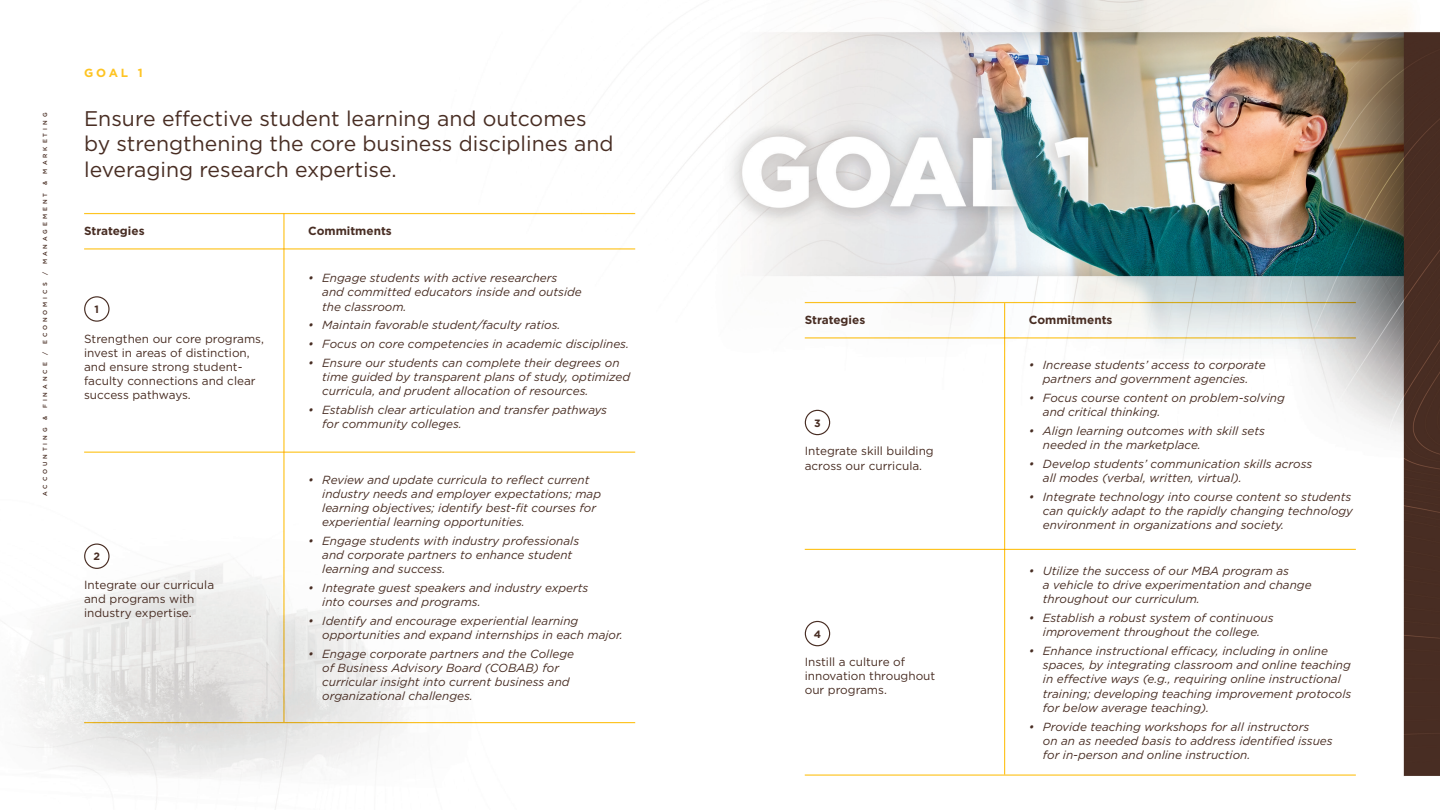
<style>
.page{position:relative;width:1440px;height:810px;background:#fff}
.page>*{position:absolute;margin:0;border:0;box-sizing:border-box;transform-origin:0 0}
.t1{font:21.25px/25.4px "Gotham";color:#482d23}
.t2{font:italic 11.75px/14.1px "Gotham";color:#482d23}
.t3{font:11.75px/14.1px "Gotham";color:#482d23}
.t4{font:700 11.75px "Gotham";color:#482d23}
.t5{font:700 11.75px "Gotham";color:#fec422}
.t6{font:700 10.62px "Gotham";color:#482d23}
.t7{font:500 5.88px "Gotham";letter-spacing:.5em;color:#482d23}
</style>
<div class="page">
<img style="left:4px;top:0;width:1436px;height:809px">
<hr style="left:84px;top:213px;width:551px;height:1px;background:#fec422">
<hr style="left:805px;top:302px;width:551px;height:1px;background:#fec422">
<hr style="left:84px;top:248px;width:551px;height:2px;background:#fec422">
<hr style="left:805px;top:337px;width:551px;height:2px;background:#fec422">
<hr style="left:84px;top:452px;width:551px;height:1px;background:#fec422">
<hr style="left:805px;top:549px;width:551px;height:1px;background:#fec422">
<hr style="left:84px;top:722px;width:551px;height:1px;background:#fec422">
<hr style="left:805px;top:774px;width:551px;height:2px;background:#fec422">
<div style="left:84px;top:296px;width:26px;height:26px;border:1px solid #482d23;border-radius:50%"></div>
<div style="left:805px;top:410px;width:25px;height:25px;border:1px solid #482d23;border-radius:50%"></div>
<div style="left:84px;top:544px;width:26px;height:25px;border:1px solid #482d23;border-radius:50%"></div>
<div style="left:805px;top:621px;width:25px;height:25px;border:1px solid #482d23;border-radius:50%"></div>
<hr style="left:283px;top:214px;width:2px;height:508px;background:#fec422">
<hr style="left:1004px;top:303px;width:1px;height:471px;background:#fec422">
<p class="t5" style="left:84px;top:65px;width:60px">GOAL 1</p>
<p class="t7" style="left:41px;top:174px;width:62px;rotate:-90deg">MARKETING</p>
<h1 class="t1" style="left:84px;top:105px;width:531px">Ensure effective student learning and outcomes by strengthening the core business disciplines and leveraging research expertise.</h1>
<p class="t7" style="left:41px;top:185px;width:6px;rotate:-90deg">&amp;</p>
<p class="t7" style="left:41px;top:264px;width:73px;rotate:-90deg">MANAGEMENT</p>
<p class="t7" style="left:41px;top:275px;width:5px;rotate:-90deg">/</p>
<p class="t7" style="left:41px;top:344px;width:63px;rotate:-90deg">ECONOMICS</p>
<p class="t7" style="left:41px;top:355px;width:5px;rotate:-90deg">/</p>
<p class="t7" style="left:41px;top:408px;width:47px;rotate:-90deg">FINANCE</p>
<p class="t7" style="left:41px;top:420px;width:6px;rotate:-90deg">&amp;</p>
<p class="t7" style="left:41px;top:496px;width:70px;rotate:-90deg">ACCOUNTING</p>
<p class="t4" style="left:84px;top:223px;width:62px">Strategies</p>
<p class="t6" style="left:95px;top:302px;width:6px">1</p>
<p class="t3" style="left:84px;top:331px;width:181px">Strengthen our core programs, invest in areas of distinction, and ensure strong student&shy;faculty connections and clear success pathways.</p>
<p class="t6" style="left:94px;top:550px;width:8px">2</p>
<p class="t3" style="left:84px;top:578px;width:132px">Integrate our curricula and programs with industry expertise.</p>
<p class="t4" style="left:308px;top:223px;width:85px">Commitments</p>
<p class="t2" style="left:322px;top:271px;width:261px;text-indent:-14px">• Engage students with active researchers and committed educators inside and outside the classroom.</p>
<p class="t2" style="left:308px;top:318px;width:254px">• Maintain favorable student/faculty ratios.</p>
<p class="t2" style="left:308px;top:337px;width:323px">• Focus on core competencies in academic disciplines.</p>
<p class="t2" style="left:322px;top:356px;width:309px;text-indent:-14px">• Ensure our students can complete their degrees on time guided by transparent plans of study, optimized curricula, and prudent allocation of resources.</p>
<p class="t2" style="left:322px;top:403px;width:286px;text-indent:-14px">• Establish clear articulation and transfer pathways for community colleges.</p>
<p class="t2" style="left:322px;top:472px;width:280px;text-indent:-14px">• Review and update curricula to reflect current industry needs and employer expectations; map learning objectives; identify best-fit courses for experiential learning opportunities.</p>
<p class="t2" style="left:322px;top:534px;width:258px;text-indent:-14px">• Engage students with industry professionals and corporate partners to enhance student learning and success.</p>
<p class="t2" style="left:322px;top:581px;width:268px;text-indent:-14px">• Integrate guest speakers and industry experts into courses and programs.</p>
<p class="t2" style="left:322px;top:614px;width:302px;text-indent:-14px">• Identify and encourage experiential learning opportunities and expand internships in each major.</p>
<p class="t2" style="left:322px;top:647px;width:253px;text-indent:-14px">• Engage corporate partners and the College of Business Advisory Board (COBAB) for curricular insight into current business and organizational challenges.</p>
<p class="t4" style="left:805px;top:312px;width:62px">Strategies</p>
<p class="t6" style="left:814px;top:416px;width:8px">3</p>
<p class="t3" style="left:805px;top:444px;width:131px">Integrate skill building across our curricula.</p>
<p class="t6" style="left:814px;top:627px;width:9px">4</p>
<p class="t3" style="left:805px;top:655px;width:132px">Instill a culture of innovation throughout our programs.</p>
<p class="t4" style="left:1029px;top:312px;width:85px">Commitments</p>
<p class="t2" style="left:1029px;top:357px;width:238px;text-align:center">• Increase students’ access to corporate partners and government agencies.</p>
<p class="t2" style="left:1043px;top:390px;width:243px;text-indent:-14px">• Focus course content on problem-solving and critical thinking.</p>
<p class="t2" style="left:1043px;top:423px;width:224px;text-indent:-14px">• Align learning outcomes with skill sets needed in the marketplace.</p>
<p class="t2" style="left:1043px;top:456px;width:271px;text-indent:-14px">• Develop students’ communication skills across all modes (verbal, written, virtual).</p>
<p class="t2" style="left:1043px;top:489px;width:312px;text-indent:-14px">• Integrate technology into course content so students can quickly adapt to the rapidly changing technology environment in organizations and society.</p>
<p class="t2" style="left:1043px;top:564px;width:270px;text-indent:-14px">• Utilize the success of our MBA program as<br>a vehicle to drive experimentation and change throughout our curriculum.</p>
<p class="t2" style="left:1029px;top:611px;width:246px;text-align:center">• Establish a robust system of continuous improvement throughout the college.</p>
<p class="t2" style="left:1043px;top:644px;width:310px;text-indent:-14px">• Enhance instructional efficacy, including in online spaces, by integrating classroom and online teaching in effective ways (e.g., requiring online instructional training; developing teaching improvement protocols for below average teaching).</p>
<p class="t2" style="left:1043px;top:719px;width:291px;text-indent:-14px">• Provide teaching workshops for all instructors<br>on an as needed basis to address identified issues for in-person and online instruction.</p>
</div>
